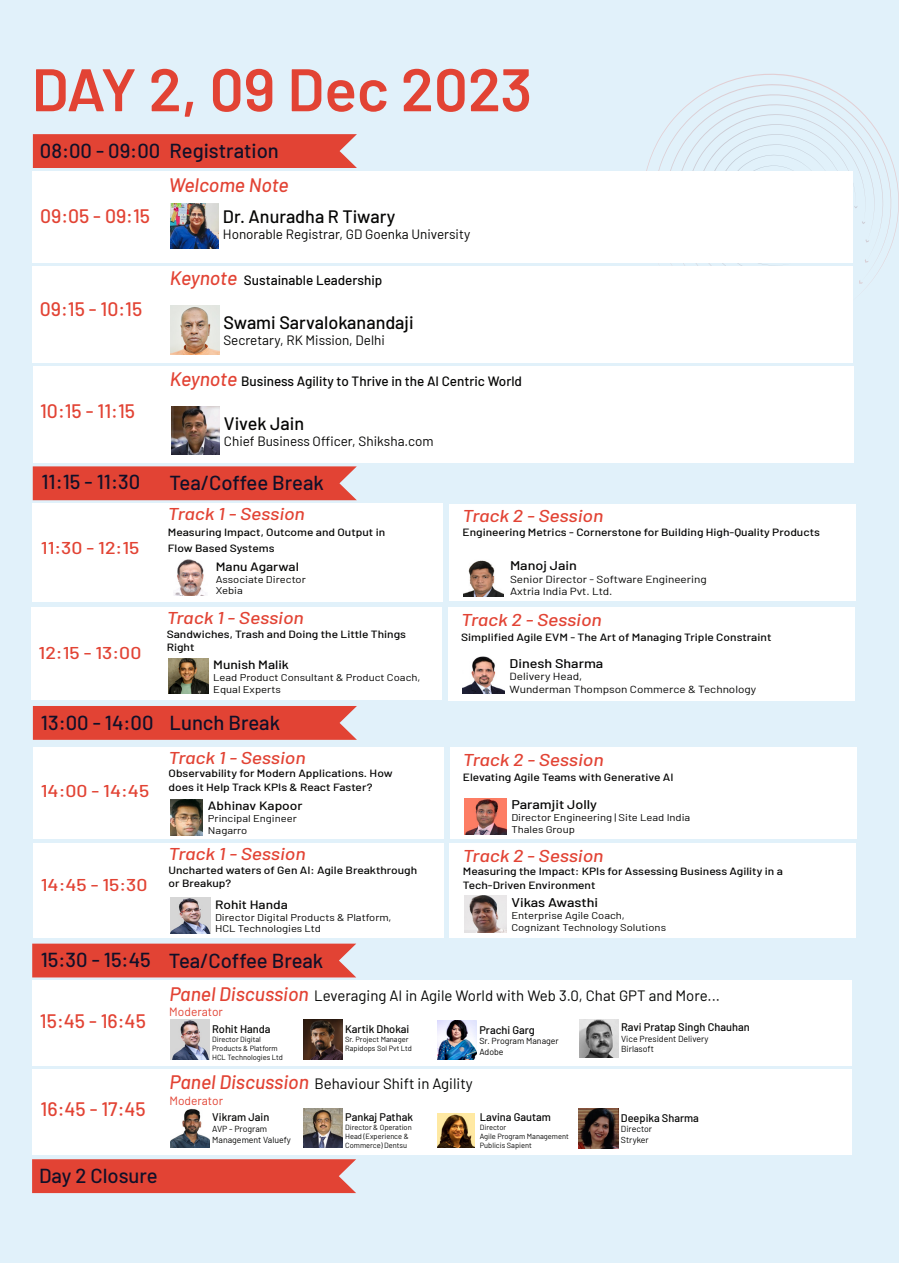
<style>
.page{position:relative;width:899px;height:1263px;background:#e1f1fa}
.page>*{position:absolute;margin:0;border:0;box-sizing:border-box;transform-origin:0 0}
.t1{font:600 60px "Barlow";color:#e24334}
.t2{font:500 20.25px "Barlow";color:#111028}
.t3{font:500 19.5px "Barlow";color:#e24334}
.t4{font:italic 500 19.5px "Barlow";letter-spacing:-.005em;color:#e24334}
.t5{font:500 18px "Barlow";color:#050504}
.t6{font:italic 500 17.1px "Barlow";color:#e24334;scale:1.14 1}
.t7{font:500 17.1px "Barlow";color:#e24334;scale:1.14 1}
.t8{font:15px "Barlow";color:#040503}
.t9{font:13.5px "Barlow";color:#050504}
.t10{font:500 13.5px "Barlow";color:#050504}
.t11{font:500 12.6px "Barlow";color:#050504;scale:1.14 1}
.t12{font:500 12px "Barlow";color:#050504;scale:1.14 1}
.t13{font:12px "Barlow";color:#e24334}
.t14{font:500 10.95px "Barlow";color:#050504}
.t15{font:500 10.5px/13.5px "Barlow";color:#050504;scale:1.14 1}
.t16{font:10.35px/12.5px "Barlow";color:#050504;scale:1.14 1}
.t17{font:9.9px/11.9px "Barlow";color:#050504;scale:1.14 1}
.t18{font:8.85px/10.5px "Barlow";color:#050504}
.t19{font:7.5px/9px "Barlow";color:#050504}
.s1{font-style:italic;font-size:19.5px;color:#e24334}
.s2{font-weight:500;font-style:italic;font-size:19.5px;color:#e24334}
</style>
<div class="page">
<svg style="left:646px;top:74px;width:253px;height:172px"></svg>
<svg style="left:654px;top:84px;width:237px;height:180px"></svg>
<svg style="left:665px;top:94px;width:218px;height:190px"></svg>
<div style="left:33px;top:134px;width:324px;height:34px;background:#e24334"></div>
<div style="left:32px;top:171px;width:821px;height:92px;background:#fff"></div>
<img style="left:170px;top:203px;width:49px;height:45px">
<div style="left:32px;top:266px;width:821px;height:97px;background:#fff"></div>
<img style="left:171px;top:306px;width:48px;height:48px">
<div style="left:33px;top:366px;width:820px;height:97px;background:#fff"></div>
<img style="left:171px;top:406px;width:49px;height:49px">
<div style="left:33px;top:466px;width:324px;height:34px;background:#e24334"></div>
<div style="left:33px;top:504px;width:410px;height:98px;background:#fff"></div>
<img style="left:174px;top:560px;width:32px;height:35px">
<div style="left:449px;top:504px;width:407px;height:97px;background:#fff"></div>
<img style="left:463px;top:560px;width:40px;height:36px">
<div style="left:31px;top:608px;width:411px;height:92px;background:#fff"></div>
<img style="left:168px;top:658px;width:41px;height:36px">
<div style="left:448px;top:607px;width:406px;height:94px;background:#fff"></div>
<img style="left:463px;top:657px;width:42px;height:37px">
<div style="left:33px;top:706px;width:324px;height:34px;background:#e24334"></div>
<div style="left:33px;top:747px;width:411px;height:92px;background:#fff"></div>
<img style="left:171px;top:800px;width:31px;height:35px">
<div style="left:450px;top:747px;width:406px;height:92px;background:#fff"></div>
<img style="left:464px;top:798px;width:43px;height:37px">
<div style="left:33px;top:844px;width:411px;height:94px;background:#fff"></div>
<img style="left:170px;top:898px;width:41px;height:35px">
<div style="left:450px;top:843px;width:406px;height:95px;background:#fff"></div>
<div style="left:464px;top:896px;width:43px;height:37px;background:#e8e6e7"></div>
<img style="left:469px;top:896px;width:38px;height:37px">
<div style="left:32px;top:944px;width:324px;height:33px;background:#e24334"></div>
<div style="left:32px;top:981px;width:819px;height:85px;background:#fff"></div>
<img style="left:170px;top:1020px;width:40px;height:39px">
<img style="left:303px;top:1020px;width:40px;height:39px">
<svg style="left:437px;top:1020px;width:40px;height:1px"></svg>
<img style="left:437px;top:1021px;width:40px;height:39px">
<img style="left:579px;top:1019px;width:40px;height:39px">
<div style="left:32px;top:1069px;width:820px;height:85px;background:#fff"></div>
<img style="left:170px;top:1108px;width:40px;height:40px">
<img style="left:303px;top:1108px;width:40px;height:40px">
<svg style="left:474px;top:1113px;width:1px;height:35px"></svg>
<img style="left:438px;top:1113px;width:36px;height:35px">
<img style="left:579px;top:1109px;width:39px;height:39px">
<div style="left:32px;top:1159px;width:324px;height:34px;background:#e24334"></div>
<h1 class="t1" style="left:32px;top:46px;width:502px">DAY 2, 09 Dec 2023</h1>
<h2 class="t2" style="left:40px;top:136px;width:240px">08:00 - 09:00 Registration</h2>
<h3 class="t3" style="left:40px;top:202px;width:112px">09:05 - 09:15</h3>
<h3 class="t3" style="left:40px;top:295px;width:104px">09:15 - 10:15</h3>
<h3 class="t4" style="left:169px;top:171px;width:121px">Welcome Note</h3>
<h3 class="t5" style="left:223px;top:204px;width:174px">Dr. Anuradha R Tiwary</h3>
<p class="t9" style="left:223px;top:225px;width:249px">Honorable Registrar, GD Goenka University</p>
<p class="t10" style="left:170px;top:270px;width:214px"><span class="s1">Keynote</span> Sustainable Leadership</p>
<h3 class="t5" style="left:223px;top:310px;width:192px">Swami Sarvalokanandaji</h3>
<p class="t9" style="left:223px;top:331px;width:163px">Secretary, RK Mission, Delhi</p>
<p class="t10" style="left:170px;top:371px;width:354px"><span class="s1">Keynote</span> Business Agility to Thrive in the AI Centric World</p>
<h3 class="t5" style="left:224px;top:410px;width:82px">Vivek Jain</h3>
<p class="t9" style="left:224px;top:431px;width:211px">Chief Business Officer, Shiksha.com</p>
<h2 class="t2" style="left:41px;top:468px;width:284px">11:15 - 11:30 Tea/Coffee Break</h2>
<h3 class="t3" style="left:40px;top:397px;width:97px">10:15 - 11:15</h3>
<h3 class="t7" style="left:41px;top:535px;width:88px">11:30 - 12:15</h3>
<h3 class="t7" style="left:39px;top:641px;width:92px">12:15 - 13:00</h3>
<h3 class="t6" style="left:168px;top:501px;width:122px">Track 1 - Session</h3>
<p class="t15" style="left:168px;top:523px;width:192px;line-height:15.8px">Measuring Impact, Outcome and Output in<br>Flow Based Systems</p>
<p class="t12" style="left:216px;top:558px;width:74px">Manu Agarwal</p>
<p class="t17" style="left:216px;top:572px;width:80px">Associate Director<br>Xebia</p>
<h3 class="t6" style="left:167px;top:605px;width:122px">Track 1 - Session</h3>
<p class="t15" style="left:167px;top:626px;width:211px">Sandwiches, Trash and Doing the Little Things<br>Right</p>
<p class="t12" style="left:213px;top:656px;width:68px">Munish Malik</p>
<p class="t17" style="left:213px;top:671px;width:183px">Lead Product Consultant &amp; Product Coach,<br>Equal Experts</p>
<h2 class="t2" style="left:41px;top:708px;width:241px">13:00 - 14:00 Lunch Break</h2>
<h3 class="t7" style="left:41px;top:779px;width:97px">14:00 - 14:45</h3>
<h3 class="t7" style="left:41px;top:873px;width:95px">14:45 - 15:30</h3>
<h3 class="t6" style="left:169px;top:745px;width:122px">Track 1 - Session</h3>
<p class="t15" style="left:169px;top:766px;width:198px">Observability for Modern Applications. How does it Help Track KPIs &amp; React Faster?</p>
<p class="t12" style="left:208px;top:797px;width:85px">Abhinav Kapoor</p>
<p class="t17" style="left:208px;top:812px;width:80px">Principal Engineer<br>Nagarro</p>
<h3 class="t6" style="left:169px;top:842px;width:122px">Track 1 - Session</h3>
<p class="t15" style="left:169px;top:862px;width:220px">Uncharted waters of Gen AI: Agile Breakthrough or Breakup?</p>
<p class="t12" style="left:215px;top:896px;width:65px">Rohit Handa</p>
<p class="t17" style="left:215px;top:910px;width:156px">Director Digital Products &amp; Platform,<br>HCL Technologies Ltd</p>
<h2 class="t2" style="left:41px;top:946px;width:284px">15:30 - 15:45 Tea/Coffee Break</h2>
<h3 class="t6" style="left:463px;top:504px;width:125px">Track 2 - Session</h3>
<p class="t15" style="left:463px;top:524px;width:315px">Engineering Metrics - Cornerstone for Building High-Quality Products</p>
<p class="t11" style="left:510px;top:557px;width:60px">Manoj Jain</p>
<p class="t16" style="left:510px;top:572px;width:174px">Senior Director - Software Engineering<br>Axtria India Pvt. Ltd.</p>
<h3 class="t6" style="left:461px;top:607px;width:125px">Track 2 - Session</h3>
<p class="t15" style="left:461px;top:630px;width:274px">Simplified Agile EVM - The Art of Managing Triple Constraint</p>
<p class="t11" style="left:509px;top:654px;width:84px">Dinesh Sharma</p>
<p class="t16" style="left:509px;top:670px;width:218px">Delivery Head,<br>Wunderman Thompson Commerce &amp; Technology</p>
<h3 class="t6" style="left:463px;top:747px;width:125px">Track 2 - Session</h3>
<p class="t15" style="left:463px;top:770px;width:186px">Elevating Agile Teams with Generative AI</p>
<p class="t11" style="left:511px;top:796px;width:77px">Paramjit Jolly</p>
<p class="t17" style="left:511px;top:811px;width:158px">Director Engineering | Site Lead India<br>Thales Group</p>
<h3 class="t6" style="left:463px;top:843px;width:125px">Track 2 - Session</h3>
<p class="t15" style="left:463px;top:864px;width:282px">Measuring the Impact: KPIs for Assessing Business Agility in a<br>Tech-Driven Environment</p>
<p class="t11" style="left:511px;top:893px;width:78px">Vikas Awasthi</p>
<p class="t17" style="left:511px;top:909px;width:137px">Enterprise Agile Coach,<br>Cognizant Technology Solutions</p>
<h3 class="t3" style="left:40px;top:1007px;width:107px">15:45 - 16:45</h3>
<h3 class="t3" style="left:41px;top:1095px;width:107px">16:45 - 17:45</h3>
<h2 class="t2" style="left:39px;top:1161px;width:120px">Day 2 Closure</h2>
<h3 class="t8" style="left:169px;top:984px;width:552px"><span class="s2">Panel Discussion</span> Leveraging AI in Agile World with Web 3.0, Chat GPT and More...</h3>
<p class="t14" style="left:212px;top:1021px;width:60px">Rohit Handa</p>
<p class="t19" style="left:212px;top:1034px;width:72px">Director Digital<br>Products &amp; Platform<br>HCL Technologies Ltd</p>
<p class="t13" style="left:169px;top:1003px;width:55px">Moderator</p>
<p class="t14" style="left:621px;top:1019px;width:130px">Ravi Pratap Singh Chauhan</p>
<p class="t18" style="left:621px;top:1033px;width:89px">Vice President Delivery<br>Birlasoft</p>
<p class="t14" style="left:345px;top:1021px;width:66px">Kartik Dhokai</p>
<p class="t19" style="left:345px;top:1034px;width:68px">Sr. Project Manager<br>Rapidops Sol Pvt Ltd</p>
<p class="t14" style="left:479px;top:1022px;width:57px">Prachi Garg</p>
<p class="t18" style="left:479px;top:1035px;width:81px">Sr. Program Manager<br>Adobe</p>
<h3 class="t8" style="left:169px;top:1073px;width:305px"><span class="s2">Panel Discussion</span> Behaviour Shift in Agility</h3>
<p class="t14" style="left:212px;top:1110px;width:59px">Vikram Jain</p>
<p class="t18" style="left:212px;top:1123px;width:80px">AVP - Program<br>Management Valuefy</p>
<p class="t13" style="left:169px;top:1092px;width:55px">Moderator</p>
<p class="t14" style="left:480px;top:1109px;width:73px">Lavina Gautam</p>
<p class="t19" style="left:480px;top:1123px;width:91px">Director<br>Agile Program Management<br>Publicis Sapient</p>
<p class="t14" style="left:345px;top:1110px;width:69px">Pankaj Pathak</p>
<p class="t19" style="left:345px;top:1123px;width:68px">Director &amp; Operation<br>Head (Experience &amp;<br>Commerce) Dentsu</p>
<p class="t14" style="left:621px;top:1110px;width:80px">Deepika Sharma</p>
<p class="t18" style="left:621px;top:1123px;width:33px">Director<br>Stryker</p>
</div>
